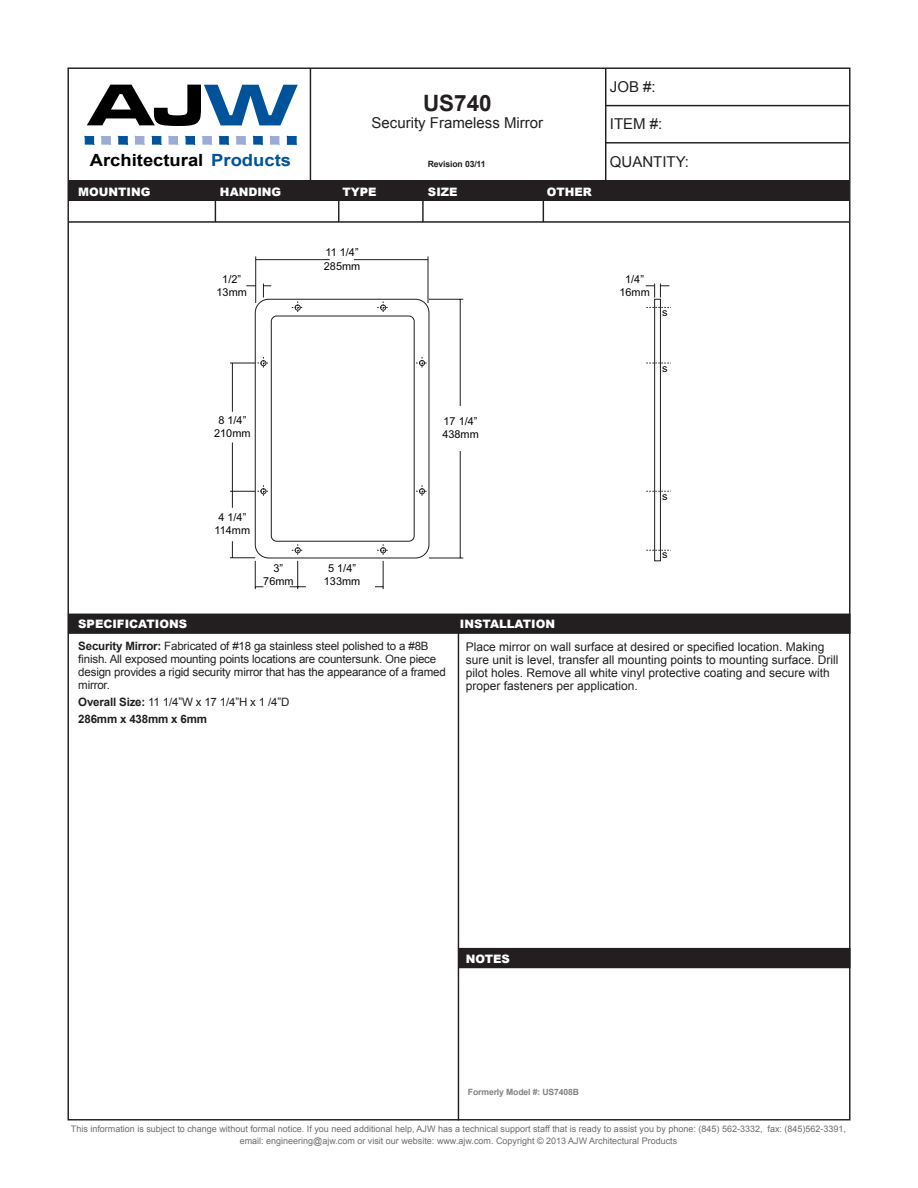
<style>
.page{position:relative;width:918px;height:1188px;background:#fff}
.page>*{position:absolute;margin:0;border:0;box-sizing:border-box;transform-origin:0 0}
.t1{font:700 expanded 61.2px "Microgramma DCE";color:#000;scale:1.09 1}
.number{font:700 22.5px "Arial";color:#231f20}
.t2{font:700 16.8px "Arial";color:#000;scale:1.09 1}
.t3{font:700 16.8px "Arial";color:#00539b;scale:1.09 1}
.name{font:15px "Arial";color:#231f20}
.t4{font:12px/12.8px "Arial";color:#231f20}
.t5{font:11.55px/12.8px "Arial";letter-spacing:-.015em;color:#231f20}
.t6{font:900 11.55px "Arial";color:#fff}
.t7{font:700 11.55px/17.1px "Arial";letter-spacing:-.015em;color:#231f20}
.t8{font:10.95px/13px "Arial";color:#040503;text-align:center}
.t9{font:9px/12px "Arial";color:#6c6d70;text-align:center}
.t10{font:700 8.7px "Arial";letter-spacing:-.015em;color:#808285}
.t11{font:700 8.7px "Arial";letter-spacing:-.015em;color:#231f20}
.s1{font-size:61.05px;color:#00539b}
.s2{font-weight:700}
.s3{font-weight:400}
</style>
<div class="page">
<div style="left:68px;top:180px;width:781px;height:21px;background:#231f20"></div>
<hr style="left:215px;top:184px;width:1px;height:38px;background:#231f20">
<hr style="left:338px;top:184px;width:1px;height:38px;background:#231f20">
<hr style="left:422px;top:184px;width:2px;height:38px;background:#231f20">
<hr style="left:543px;top:184px;width:1px;height:38px;background:#231f20">
<hr style="left:458px;top:628px;width:1px;height:492px;background:#231f20">
<div style="left:68px;top:614px;width:783px;height:20px;background:#231f20"></div>
<hr style="left:310px;top:68px;width:1px;height:112px;background:#231f20">
<hr style="left:605px;top:68px;width:1px;height:112px;background:#231f20">
<div style="left:458px;top:948px;width:393px;height:20px;background:#231f20"></div>
<hr style="left:605px;top:142px;width:244px;height:2px;background:#231f20">
<hr style="left:605px;top:105px;width:244px;height:1px;background:#231f20">
<hr style="left:68px;top:221px;width:781px;height:2px;background:#231f20">
<svg style="left:84px;top:136px;width:10px;height:9px"></svg>
<svg style="left:118px;top:136px;width:10px;height:9px"></svg>
<svg style="left:152px;top:136px;width:10px;height:9px"></svg>
<svg style="left:185px;top:136px;width:10px;height:9px"></svg>
<svg style="left:101px;top:136px;width:10px;height:9px"></svg>
<svg style="left:135px;top:136px;width:10px;height:9px"></svg>
<svg style="left:168px;top:136px;width:10px;height:9px"></svg>
<svg style="left:202px;top:136px;width:10px;height:9px"></svg>
<svg style="left:219px;top:136px;width:10px;height:9px"></svg>
<svg style="left:236px;top:136px;width:10px;height:9px"></svg>
<svg style="left:253px;top:136px;width:10px;height:9px"></svg>
<svg style="left:270px;top:136px;width:10px;height:9px"></svg>
<svg style="left:287px;top:136px;width:10px;height:9px"></svg>
<svg style="left:265px;top:298px;width:396px;height:264px"></svg>
<svg style="left:255px;top:259px;width:209px;height:299px"></svg>
<hr style="left:255px;top:256px;width:1px;height:47px;background:#201d1e">
<hr style="left:428px;top:256px;width:1px;height:47px;background:#201d1e">
<svg style="left:263px;top:284px;width:8px;height:14px"></svg>
<hr style="left:232px;top:363px;width:1px;height:49px;background:#201d1e">
<hr style="left:232px;top:442px;width:1px;height:49px;background:#201d1e">
<svg style="left:230px;top:541px;width:33px;height:48px"></svg>
<svg style="left:377px;top:301px;width:12px;height:12px"></svg>
<svg style="left:646px;top:307px;width:25px;height:1px"></svg>
<svg style="left:646px;top:363px;width:25px;height:1px"></svg>
<svg style="left:646px;top:491px;width:25px;height:1px"></svg>
<svg style="left:646px;top:550px;width:25px;height:1px"></svg>
<svg style="left:292px;top:301px;width:12px;height:12px"></svg>
<svg style="left:375px;top:544px;width:14px;height:45px"></svg>
<svg style="left:290px;top:544px;width:16px;height:45px"></svg>
<svg style="left:416px;top:357px;width:12px;height:12px"></svg>
<svg style="left:416px;top:485px;width:12px;height:12px"></svg>
<svg style="left:230px;top:357px;width:39px;height:12px"></svg>
<svg style="left:230px;top:485px;width:39px;height:23px"></svg>
<svg style="left:646px;top:284px;width:23px;height:14px"></svg>
<h1 class="t1" style="left:88px;top:63px;width:193px">AJ<span class="s1">W</span></h1>
<h3 class="t3" style="left:211px;top:149px;width:75px">Products</h3>
<h3 class="t2" style="left:90px;top:149px;width:106px">Architectural</h3>
<p class="number" style="left:423px;top:88px;width:70px">US740</p>
<p class="name" style="left:372px;top:112px;width:173px">Security Frameless Mirror</p>
<p class="t11" style="left:428px;top:159px;width:59px">Revision 03/11</p>
<p class="t6" style="left:78px;top:183px;width:74px">MOUNTING</p>
<p class="t6" style="left:220px;top:183px;width:63px">HANDING</p>
<p class="t6" style="left:342px;top:183px;width:36px">TYPE</p>
<p class="t6" style="left:428px;top:183px;width:31px">SIZE</p>
<p class="t6" style="left:547px;top:183px;width:46px">OTHER</p>
<h3 class="name" style="left:610px;top:77px;width:47px">JOB #:</h3>
<h3 class="name" style="left:610px;top:114px;width:54px">ITEM #:</h3>
<h3 class="name" style="left:610px;top:152px;width:81px">QUANTITY:</h3>
<p class="t8" style="left:324px;top:246px;width:38px;text-align:left">11 1/4”<br>285mm</p>
<p class="t8" style="left:217px;top:273px;width:32px">1/2”<br>13mm</p>
<p class="t8" style="left:619px;top:273px;width:32px">1/4”<br>16mm</p>
<p class="t8" style="left:662px;top:306px;width:7px">s</p>
<p class="t8" style="left:214px;top:413px;width:38px">8 1/4”<br>210mm</p>
<p class="t8" style="left:442px;top:415px;width:38px;text-align:left">17 1/4”<br>438mm</p>
<p class="t8" style="left:662px;top:362px;width:7px">s</p>
<p class="t8" style="left:215px;top:511px;width:37px">4 1/4”<br>114mm</p>
<p class="t8" style="left:263px;top:562px;width:32px">3”<br>76mm</p>
<p class="t8" style="left:324px;top:562px;width:38px">5 1/4”<br>133mm</p>
<p class="t6" style="left:78px;top:615px;width:110px">SPECIFICATIONS</p>
<p class="t6" style="left:460px;top:615px;width:97px">INSTALLATION</p>
<p class="t8" style="left:662px;top:489px;width:7px">s</p>
<p class="t8" style="left:662px;top:548px;width:7px">s</p>
<p class="t5" style="left:78px;top:640px;width:369px"><span class="s2">Security Mirror:</span> Fabricated of #18 ga stainless steel polished to a #8B finish. All exposed mounting points locations are countersunk. One piece design provides a rigid security mirror that has the appearance of a framed mirror.</p>
<p class="t7" style="left:78px;top:693px;width:213px">Overall Size: <span class="s3">11 1/4”W x 17 1/4”H x 1 /4”D<br></span>286mm x 438mm x 6mm</p>
<p class="t4" style="left:466px;top:641px;width:374px">Place mirror on wall surface at desired or specified location. Making sure unit is level, transfer all mounting points to mounting surface. Drill pilot holes. Remove all white vinyl protective coating and secure with proper fasteners per application.</p>
<p class="t6" style="left:466px;top:951px;width:46px">NOTES</p>
<p class="t10" style="left:468px;top:1086px;width:113px">Formerly Model #: US7408B</p>
<p class="t9" style="left:71px;top:1123px;width:777px">This information is subject to change without formal notice. If you need additional help, AJW has a technical support staff that is ready to assist you by phone: (845) 562-3332, fax: (845)562-3391, email: engineering@ajw.com or visit our website: www.ajw.com. Copyright © 2013 AJW Architectural Products</p>
</div>
